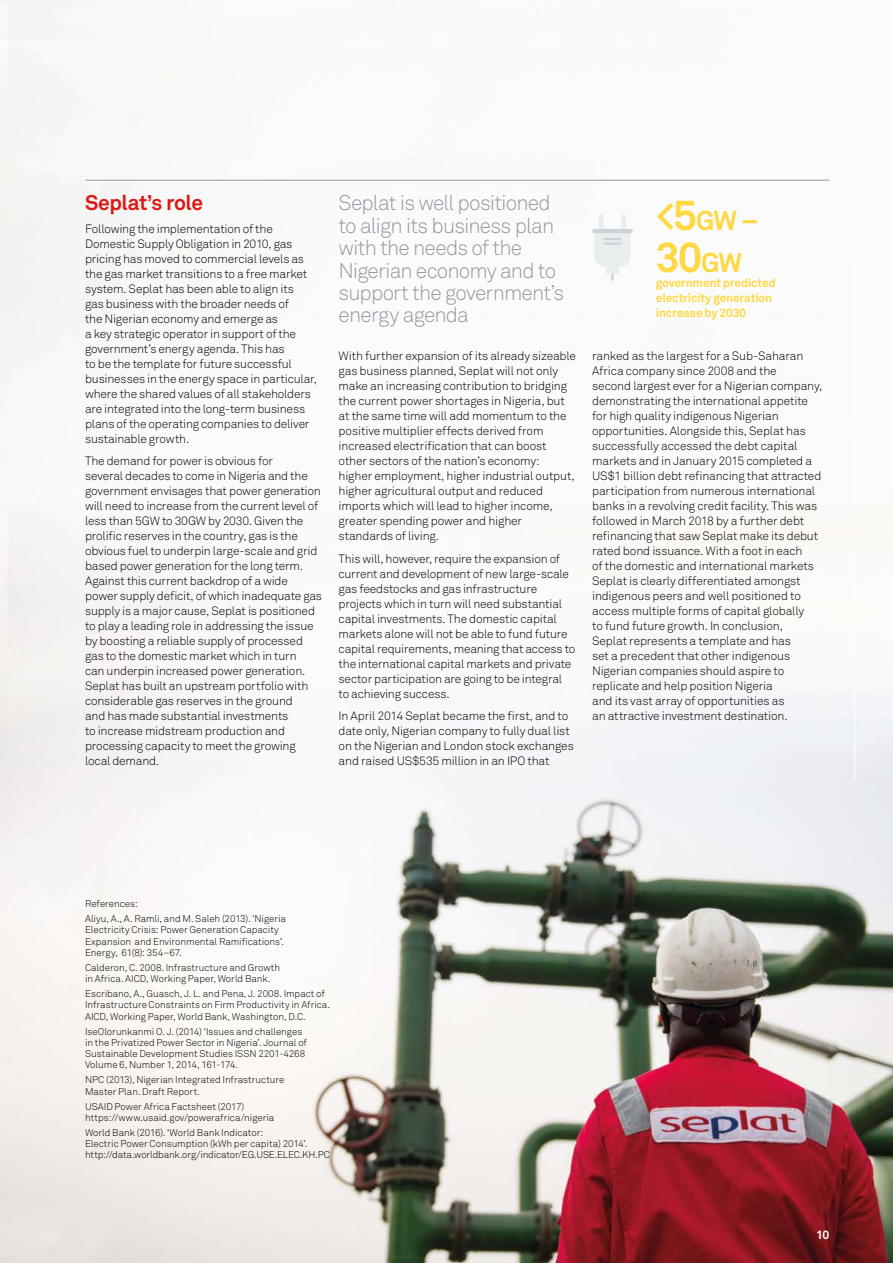
<style>
.page{position:relative;width:893px;height:1263px;background:#fff}
.page>*{position:absolute;margin:0;border:0;box-sizing:border-box;transform-origin:0 0}
.t1{font:700 42px "Akkurat Pro";color:#ffd844}
.t2{font:700 27px "Akkurat Pro";color:#ffd844}
.t3{font:300 21px/22.5px "Akkurat Pro";letter-spacing:-.04em;color:#939aa4}
.t4{font:700 21px "Akkurat Pro";letter-spacing:-.02em;color:#de1815}
.t5{font:300 12px/15px "Akkurat Pro";letter-spacing:-.015em;color:#000}
.t6{font:700 12px/15px "Akkurat Pro";letter-spacing:-.015em;color:#ffd844}
.t7{font:700 12px "Akkurat Pro";color:#fff}
.t8{font:300 9.75px/11.2px "Akkurat Pro";letter-spacing:-.005em;color:#000}
.s1{font-size:42px}
.s2{font-size:27px}
</style>
<div class="page">
<img style="left:0;top:0;width:893px;height:1263px">
<hr style="left:85px;top:180px;width:744px;height:1px;background:#939aa4">
<svg style="left:594px;top:214px;width:36px;height:67px"></svg>
<hr style="left:603px;top:242px;width:18px;height:3px;background:#ccd3d8">
<hr style="left:592px;top:229px;width:41px;height:4px;background:#ccd3d8;border-radius:2px">
<svg style="left:854px;top:262px;width:39px;height:159px"></svg>
<svg style="left:854px;top:442px;width:39px;height:159px"></svg>
<svg style="left:854px;top:622px;width:39px;height:159px"></svg>
<h3 class="t4" style="left:85px;top:190px;width:119px">Seplat’s role</h3>
<p class="t5" style="left:85px;top:221px;width:233px">Following the implementation of the Domestic Supply Obligation in 2010, gas pricing has moved to commercial levels as the gas market transitions to a free market system. Seplat has been able to align its<br>gas business with the broader needs of<br>the Nigerian economy and emerge as<br>a key strategic operator in support of the government’s energy agenda. This has<br>to be the template for future successful businesses in the energy space in particular, where the shared values of all stakeholders are integrated into the long-term business plans of the operating companies to deliver sustainable growth.</p>
<p class="t5" style="left:85px;top:453px;width:239px">The demand for power is obvious for<br>several decades to come in Nigeria and the government envisages that power generation will need to increase from the current level of less than 5GW to 30GW by 2030. Given the prolific reserves in the country, gas is the obvious fuel to underpin large-scale and grid based power generation for the long term.<br>Against this current backdrop of a wide power supply deficit, of which inadequate gas supply is a major cause, Seplat is positioned to play a leading role in addressing the issue by boosting a reliable supply of processed gas to the domestic market which in turn<br>can underpin increased power generation.<br>Seplat has built an upstream portfolio with considerable gas reserves in the ground<br>and has made substantial investments<br>to increase midstream production and processing capacity to meet the growing local demand.</p>
<h3 class="t3" style="left:339px;top:191px;width:227px">Seplat is well positioned to align its business plan with the needs of the<br>Nigerian economy and to support the government’s energy agenda</h3>
<h2 class="t2" style="left:656px;top:204px;width:104px"><span class="s1">&lt;5</span>GW –</h2>
<h1 class="t1" style="left:656px;top:231px;width:87px">30<span class="s2">GW</span></h1>
<p class="t6" style="left:656px;top:275px;width:122px">government predicted electricity generation increase by 2030</p>
<p class="t5" style="left:339px;top:348px;width:239px">With further expansion of its already sizeable gas business planned, Seplat will not only make an increasing contribution to bridging the current power shortages in Nigeria, but at the same time will add momentum to the positive multiplier effects derived from increased electrification that can boost other sectors of the nation’s economy: higher employment, higher industrial output, higher agricultural output and reduced imports which will lead to higher income, greater spending power and higher standards of living.</p>
<p class="t5" style="left:339px;top:551px;width:238px">This will, however, require the expansion of current and development of new large-scale gas feedstocks and gas infrastructure projects which in turn will need substantial capital investments. The domestic capital markets alone will not be able to fund future capital requirements, meaning that access to the international capital markets and private sector participation are going to be integral to achieving success.</p>
<p class="t5" style="left:339px;top:708px;width:237px">In April 2014 Seplat became the first, and to date only, Nigerian company to fully dual list on the Nigerian and London stock exchanges and raised US$535 million in an IPO that</p>
<p class="t5" style="left:592px;top:348px;width:232px">ranked as the largest for a Sub-Saharan Africa company since 2008 and the<br>second largest ever for a Nigerian company, demonstrating the international appetite for high quality indigenous Nigerian opportunities. Alongside this, Seplat has successfully accessed the debt capital markets and in January 2015 completed a US$1 billion debt refinancing that attracted participation from numerous international banks in a revolving credit facility. This was followed in March 2018 by a further debt refinancing that saw Seplat make its debut rated bond issuance. With a foot in each<br>of the domestic and international markets Seplat is clearly differentiated amongst indigenous peers and well positioned to access multiple forms of capital globally<br>to fund future growth. In conclusion,<br>Seplat represents a template and has<br>set a precedent that other indigenous Nigerian companies should aspire to replicate and help position Nigeria<br>and its vast array of opportunities as<br>an attractive investment destination.</p>
<p class="t8" style="left:85px;top:896px;width:202px;line-height:15px">References:<br>Aliyu, A., A. Ramli, and M. Saleh (2013). ‘Nigeria</p>
<p class="t8" style="left:85px;top:924px;width:201px">Electricity Crisis: Power Generation Capacity<br>Expansion and Environmental Ramifications’.<br>Energy, 61(8): 354–67.</p>
<p class="t8" style="left:85px;top:962px;width:197px">Calderon, C. 2008. Infrastructure and Growth in Africa. AICD, Working Paper, World Bank.</p>
<p class="t8" style="left:85px;top:988px;width:247px">Escribano, A., Guasch, J. L. and Pena, J. 2008. Impact of<br>Infrastructure Constraints on Firm Productivity in Africa.<br>AICD, Working Paper, World Bank, Washington, D.C.</p>
<p class="t8" style="left:85px;top:1026px;width:223px">IseOlorunkanmi O. J. (2014) ‘Issues and challenges in the Privatized Power Sector in Nigeria’. Journal of Sustainable Development Studies ISSN 2201-4268<br>Volume 6, Number 1, 2014, 161-174.</p>
<p class="t8" style="left:85px;top:1074px;width:201px">NPC (2013), Nigerian Integrated Infrastructure<br>Master Plan. Draft Report.</p>
<p class="t8" style="left:85px;top:1101px;width:191px">USAID Power Africa Factsheet (2017) https://www.usaid.gov/powerafrica/nigeria</p>
<p class="t8" style="left:85px;top:1127px;width:246px">World Bank (2016). ‘World Bank Indicator:<br>Electric Power Consumption (kWh per capita) 2014’. http://data.worldbank.org/indicator/EG.USE.ELEC.KH.PC</p>
<p class="t7" style="left:816px;top:1227px;width:15px">10</p>
</div>
